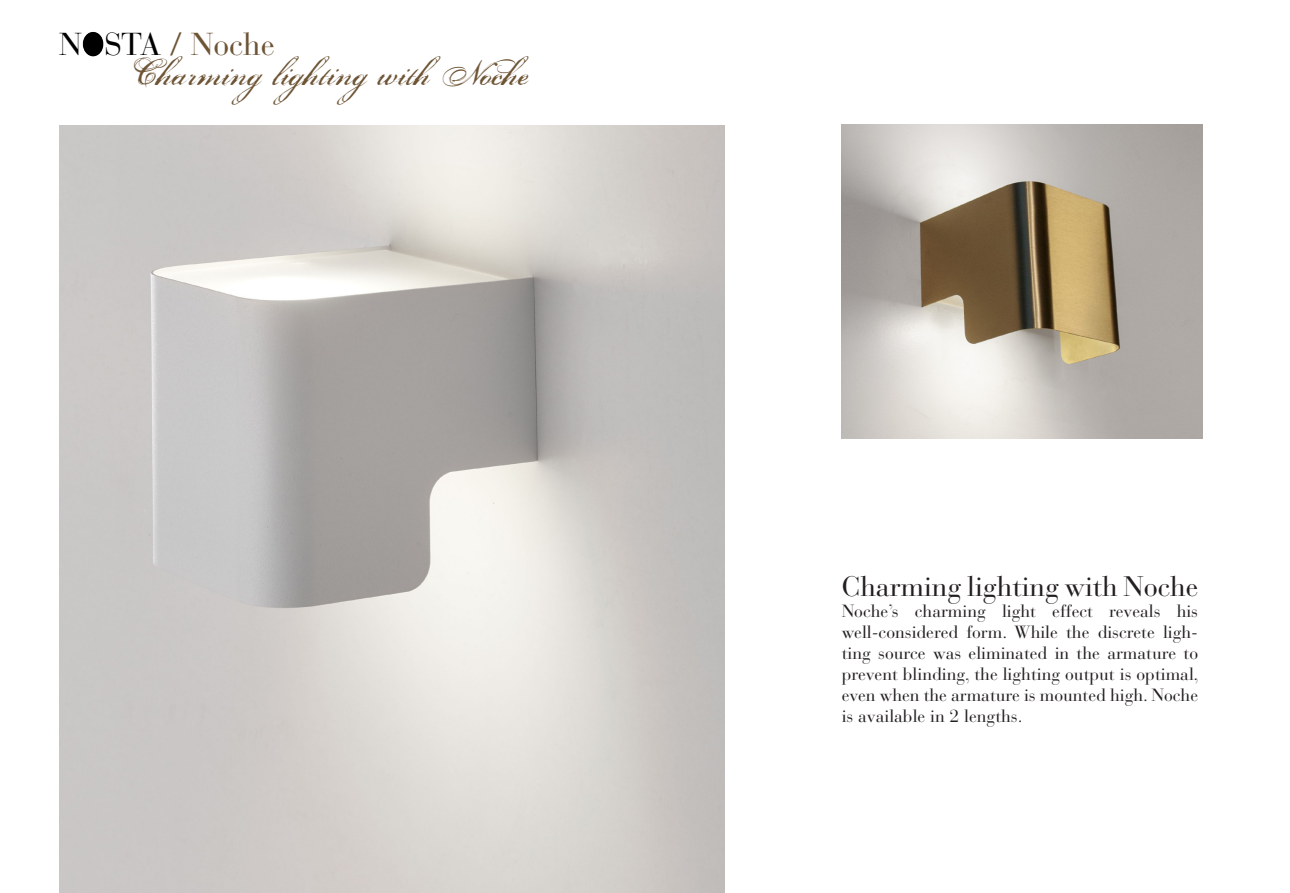
<style>
.page{position:relative;width:1290px;height:893px;background:#fff}
.page>*{position:absolute;margin:0;border:0;box-sizing:border-box;transform-origin:0 0}
.t1{font:42px "Porcelain";color:#6d5435}
.t2{font:31.5px "Bauer Bodoni Std";color:#6d5435}
.t3{font:28px "Bauer Bodoni Std";color:#231f20}
.t4{font:17.5px/21px "Bauer Bodoni Std";color:#231f20;text-align:justify}
.s1{color:#000}
</style>
<div class="page">
<img style="left:59px;top:125px;width:665px;height:768px">
<div style="left:84px;top:33px;width:18px;height:22px;background:#000;border-radius:50%"></div>
<div style="left:83px;top:32px;width:20px;height:24px;border:2px solid #000;border-radius:50%"></div>
<img style="left:842px;top:124px;width:360px;height:315px">
<p class="t2" style="left:59px;top:25px;width:217px"><span class="s1">NOSTA</span> / Noche</p>
<p class="t1" style="left:131px;top:50px;width:399px">Charming lighting with Noche</p>
<p class="t3" style="left:842px;top:569px;width:358px">Charming lighting with Noche</p>
<p class="t4" style="left:842px;top:600px;width:359px">Noche’s charming light effect reveals his well-considered form. While the discrete ligh&shy;ting source was eliminated in the armature to prevent blinding, the lighting output is optimal, even when the armature is mounted high. Noche is available in 2 lengths.</p>
</div>
